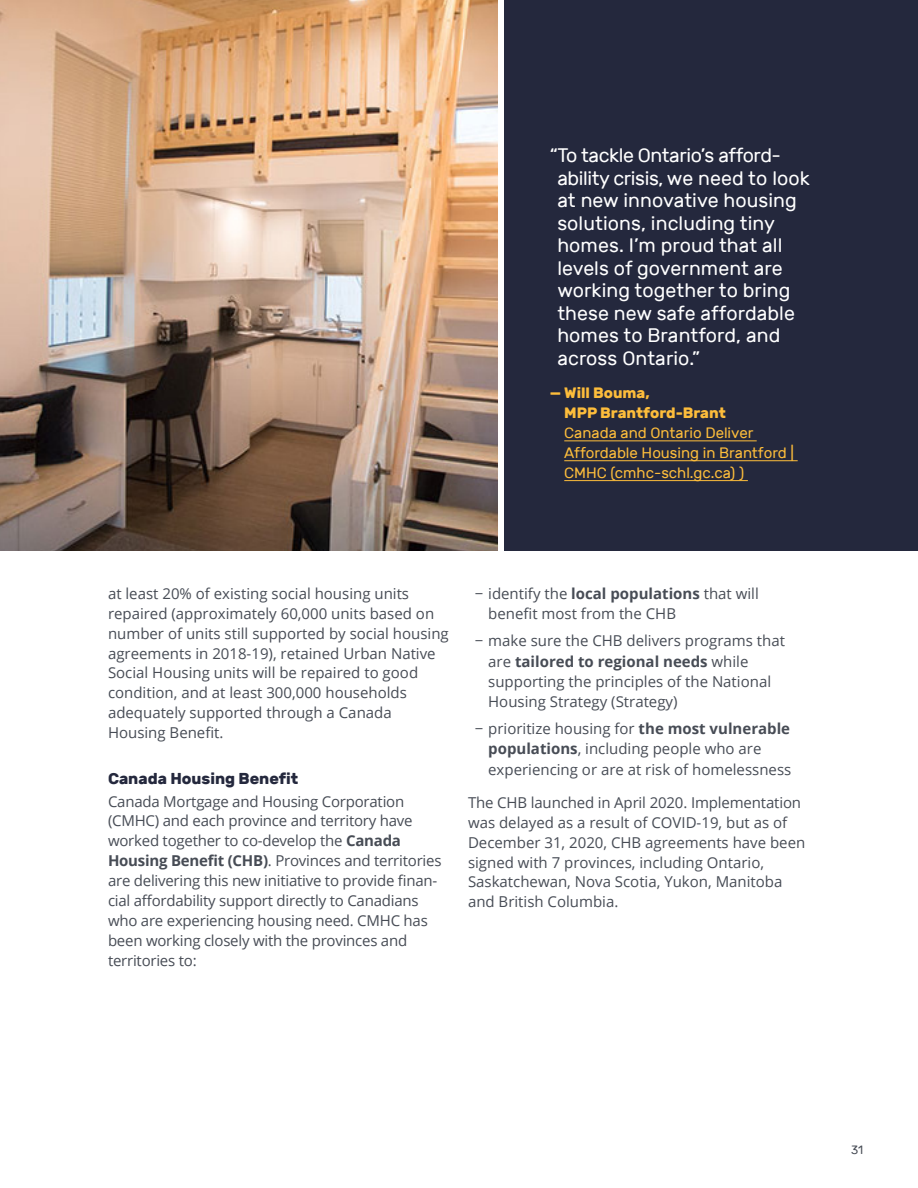
<style>
.page{position:relative;width:918px;height:1188px;background:#fff}
.page>*{position:absolute;margin:0;border:0;box-sizing:border-box;transform-origin:0 0}
.t1{font:19.5px/22.5px "Rubik";letter-spacing:.005em;color:#fff}
.t2{font:700 15.75px "Rubik";color:#24283d}
.t3{font:15px/19.8px "Open Sans";color:#474c55}
.t4{font:15px/19.8px "Rubik";color:#fdbd3b}
.t5{font:12px "Rubik";color:#474c55}
.s1{font-weight:700}
</style>
<div class="page">
<div style="left:505px;top:0;width:413px;height:551px;background:#24283d"></div>
<hr style="left:564px;top:440px;width:193px;height:1px;background:#fdbd3b">
<hr style="left:564px;top:460px;width:234px;height:1px;background:#fdbd3b">
<hr style="left:564px;top:480px;width:184px;height:1px;background:#fdbd3b">
<img style="left:0;top:0;width:498px;height:551px">
<p class="t1" style="left:557px;top:145px;width:254px;text-indent:-8px">“To tackle Ontario’s afford&shy;ability crisis, we need to look at new innovative housing solutions, including tiny homes. I’m proud that all levels of government are working together to bring these new safe affordable homes to Brantford, and across Ontario.”</p>
<p class="t4" style="left:564px;top:383px;width:231px;text-indent:-15px"><span class="s1">— Will Bouma,<br>MPP Brantford-Brant<br></span>Canada and Ontario Deliver<br>Affordable Housing in Brantford |<br>CMHC (cmhc-schl.gc.ca) )</p>
<p class="t3" style="left:108px;top:583px;width:342px">at least 20% of existing social housing units repaired (approximately 60,000 units based on number of units still supported by social housing agreements in 2018-19), retained Urban Native Social Housing units will be repaired to good condition, and at least 300,000 households adequately supported through a Canada Housing Benefit.</p>
<h4 class="t2" style="left:108px;top:769px;width:192px">Canada Housing Benefit</h4>
<p class="t3" style="left:108px;top:791px;width:335px">Canada Mortgage and Housing Corporation (CMHC) and each province and territory have worked together to co-develop the <span class="s1">Canada Housing Benefit (CHB)</span>. Provinces and territories are delivering this new initiative to provide finan&shy;cial affordability support directly to Canadians who are experiencing housing need. CMHC has been working closely with the provinces and territories to:</p>
<p class="t3" style="left:488px;top:583px;width:272px;line-height:20.2px;text-indent:-14px">− identify the <span class="s1">local populations</span> that will benefit most from the CHB</p>
<p class="t3" style="left:488px;top:630px;width:298px;line-height:20.2px;text-indent:-14px">− make sure the CHB delivers programs that are <span class="s1">tailored to regional needs</span> while supporting the principles of the National Housing Strategy (Strategy)</p>
<p class="t3" style="left:488px;top:718px;width:305px;line-height:20.2px;text-indent:-14px">− prioritize housing for <span class="s1">the most vulnerable populations</span>, including people who are experiencing or are at risk of homelessness</p>
<p class="t3" style="left:468px;top:792px;width:339px">The CHB launched in April 2020. Implementation was delayed as a result of COVID-19, but as of December 31, 2020, CHB agreements have been signed with 7 provinces, including Ontario, Saskatchewan, Nova Scotia, Yukon, Manitoba and British Columbia.</p>
<p class="t5" style="left:851px;top:1143px;width:13px">31</p>
</div>
